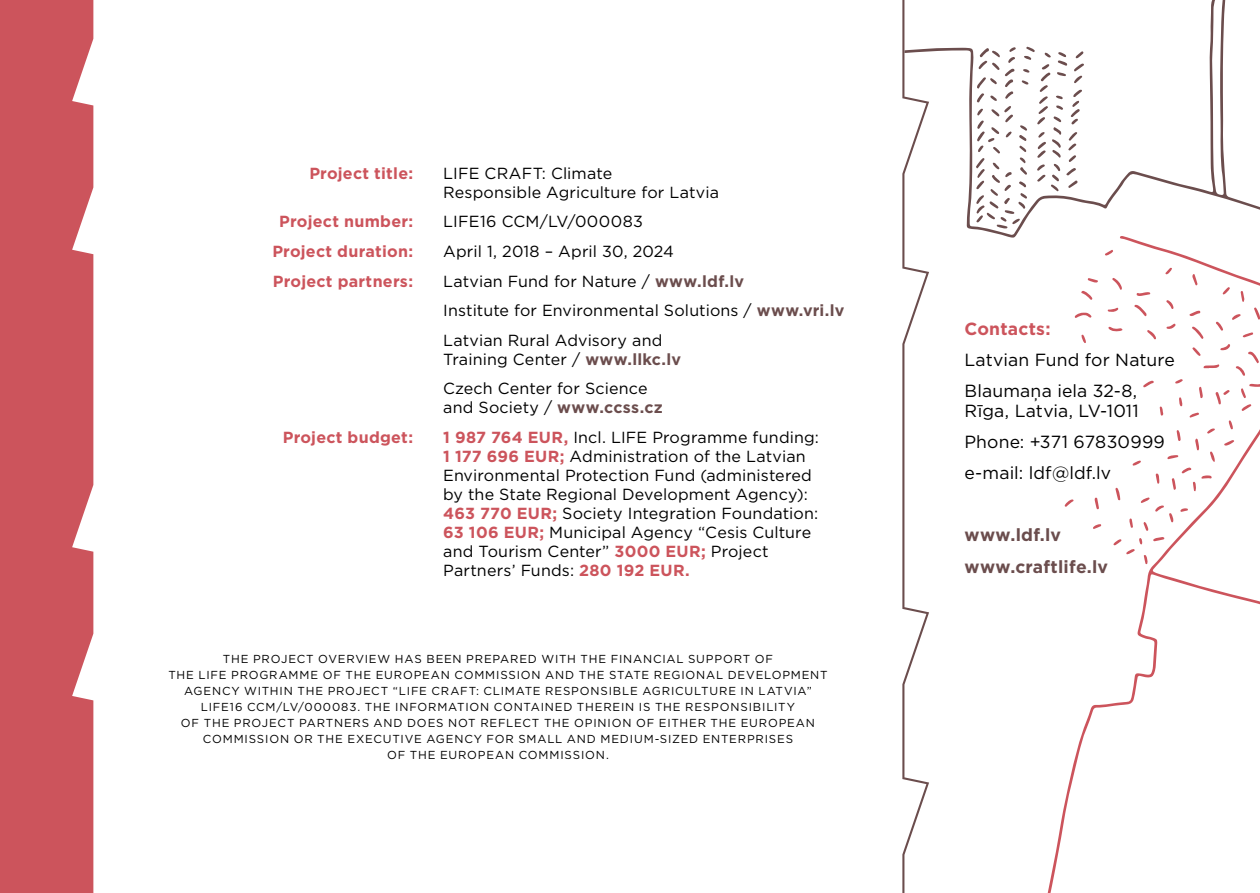
<style>
.page{position:relative;width:1260px;height:893px;background:#fff}
.page>*{position:absolute;margin:0;border:0;box-sizing:border-box;transform-origin:0 0}
.t1{font:17.55px/31px "Gotham";letter-spacing:.005em;color:#000}
.t2{font:700 17.55px/31px "Gotham";letter-spacing:.01em;color:#6b4d4d}
.t3{font:700 17.55px "Gotham";letter-spacing:.01em;color:#cc545c}
.t4{font:16.05px/19px "Gotham";letter-spacing:.01em;color:#000}
.t5{font:700 16.05px "Gotham";letter-spacing:.015em;color:#cc545c}
.t6{font:11.55px/16px "Gotham";letter-spacing:.07em;color:#000;text-align:center}
.s1{font-weight:700;color:#6b4d4d}
.s2{font-weight:700;color:#cc545c}
</style>
<div class="page">
<div style="left:0;top:0;width:93px;height:892px;background:#cc545c"></div>
<svg style="left:1048px;top:254px;width:212px;height:638px"></svg>
<svg style="left:929px;top:0;width:331px;height:254px"></svg>
<svg style="left:976px;top:47px;width:108px;height:181px"></svg>
<svg style="left:902px;top:0;width:27px;height:892px"></svg>
<p class="t5" style="left:309px;top:162px;width:105px">Project title:</p>
<p class="t4" style="left:443px;top:163px;width:277px">LIFE CRAFT: Climate<br>Responsible Agriculture for Latvia</p>
<p class="t5" style="left:279px;top:211px;width:135px">Project number:</p>
<p class="t4" style="left:443px;top:212px;width:201px">LIFE16 CCM/LV/000083</p>
<p class="t5" style="left:272px;top:241px;width:142px">Project duration:</p>
<p class="t4" style="left:443px;top:241px;width:232px">April 1, 2018 – April 30, 2024</p>
<p class="t5" style="left:273px;top:270px;width:142px">Project partners:</p>
<p class="t4" style="left:443px;top:266px;width:403px;line-height:29.5px">Latvian Fund for Nature / <span class="s1">www.ldf.lv<br></span>Institute for Environmental Solutions / <span class="s1">www.vri.lv<br></span>Latvian Rural Advisory and</p>
<p class="t4" style="left:443px;top:344px;width:239px;line-height:29.5px">Training Center / <span class="s1">www.llkc.lv<br></span>Czech Center for Science</p>
<p class="t4" style="left:443px;top:398px;width:221px">and Society / <span class="s1">www.ccss.cz</span></p>
<p class="t5" style="left:283px;top:426px;width:132px">Project budget:</p>
<p class="t4" style="left:443px;top:427px;width:377px"><span class="s2">1 987 764 EUR,</span> Incl. LIFE Programme funding:<br><span class="s2">1 177 696 EUR;</span> Administration of the Latvian Environmental Protection Fund (administered by the State Regional Development Agency):<br><span class="s2">463 770 EUR;</span> Society Integration Foundation:<br><span class="s2">63 106 EUR;</span> Municipal Agency “Cesis Culture and Tourism Center” <span class="s2">3000 EUR;</span> Project Partners’ Funds: <span class="s2">280 192 EUR.</span></p>
<p class="t6" style="left:168px;top:650px;width:661px">THE PROJECT OVERVIEW HAS BEEN PREPARED WITH THE FINANCIAL SUPPORT OF<br>THE LIFE PROGRAMME OF THE EUROPEAN COMMISSION AND THE STATE REGIONAL DEVELOPMENT AGENCY WITHIN THE PROJECT “LIFE CRAFT: CLIMATE RESPONSIBLE AGRICULTURE IN LATVIA” LIFE16 CCM/LV/000083. THE INFORMATION CONTAINED THEREIN IS THE RESPONSIBILITY<br>OF THE PROJECT PARTNERS AND DOES NOT REFLECT THE OPINION OF EITHER THE EUROPEAN COMMISSION OR THE EXECUTIVE AGENCY FOR SMALL AND MEDIUM-SIZED ENTERPRISES<br>OF THE EUROPEAN COMMISSION.</p>
<p class="t3" style="left:964px;top:316px;width:88px">Contacts:</p>
<p class="t1" style="left:964px;top:343px;width:212px">Latvian Fund for Nature<br>Blaumaņa iela 32-8,</p>
<p class="t1" style="left:964px;top:395px;width:202px">Rīga, Latvia, LV-1011<br>Phone: +371 67830999 e-mail: ldf@ldf.lv</p>
<p class="t2" style="left:964px;top:519px;width:145px">www.ldf.lv www.craftlife.lv</p>
</div>
